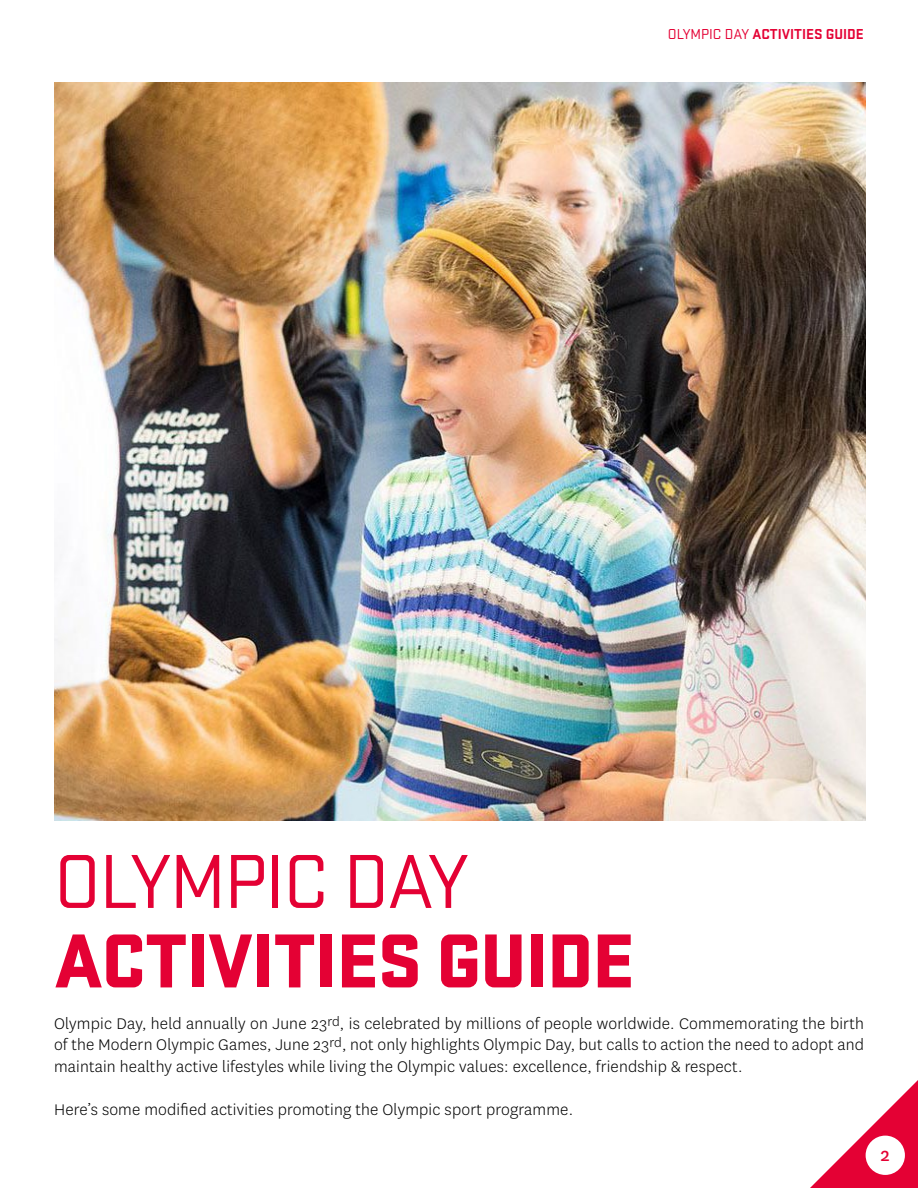
<style>
.page{position:relative;width:918px;height:1188px;background:#fff}
.page>*{position:absolute;margin:0;border:0;box-sizing:border-box;transform-origin:0 0}
.t1{font:900 79.5px "Stratum 1";letter-spacing:-.02em;color:#e40134}
.t2{font:79.5px "Stratum 1";letter-spacing:-.02em;color:#e40134}
.t3{font:21px "National";color:#e40134}
.t4{font:300 18px/21.6px "National";letter-spacing:.01em;color:#000;text-align:justify}
.t5{font:700 15px "Stratum 1";color:#e40134}
.s1{font-weight:400}
</style>
<div class="page">
<svg style="left:810px;top:1080px;width:108px;height:108px"></svg>
<div style="left:866px;top:1136px;width:39px;height:39px;background:#fff;border-radius:50%"></div>
<img style="left:54px;top:82px;width:812px;height:739px">
<p class="t5" style="left:668px;top:23px;width:198px"><span class="s1">OLYMPIC DAY</span> ACTIVITIES GUIDE</p>
<h1 class="t2" style="left:54px;top:830px;width:416px">OLYMPIC DAY</h1>
<h1 class="t1" style="left:54px;top:903px;width:582px">ACTIVITIES GUIDE</h1>
<p class="t4" style="left:54px;top:1012px;width:811px">Olympic Day, held annually on June 23<sup>rd</sup>, is celebrated by millions of people worldwide. Commemorating the birth of the Modern Olympic Games, June 23<sup>rd</sup>, not only highlights Olympic Day, but calls to action the need to adopt and maintain healthy active lifestyles while living the Olympic values: excellence, friendship &amp; respect.</p>
<p class="t4" style="left:54px;top:1098px;width:521px">Here’s some modified activities promoting the Olympic sport programme.</p>
<p class="t3" style="left:881px;top:1141px;width:11px">2</p>
</div>
